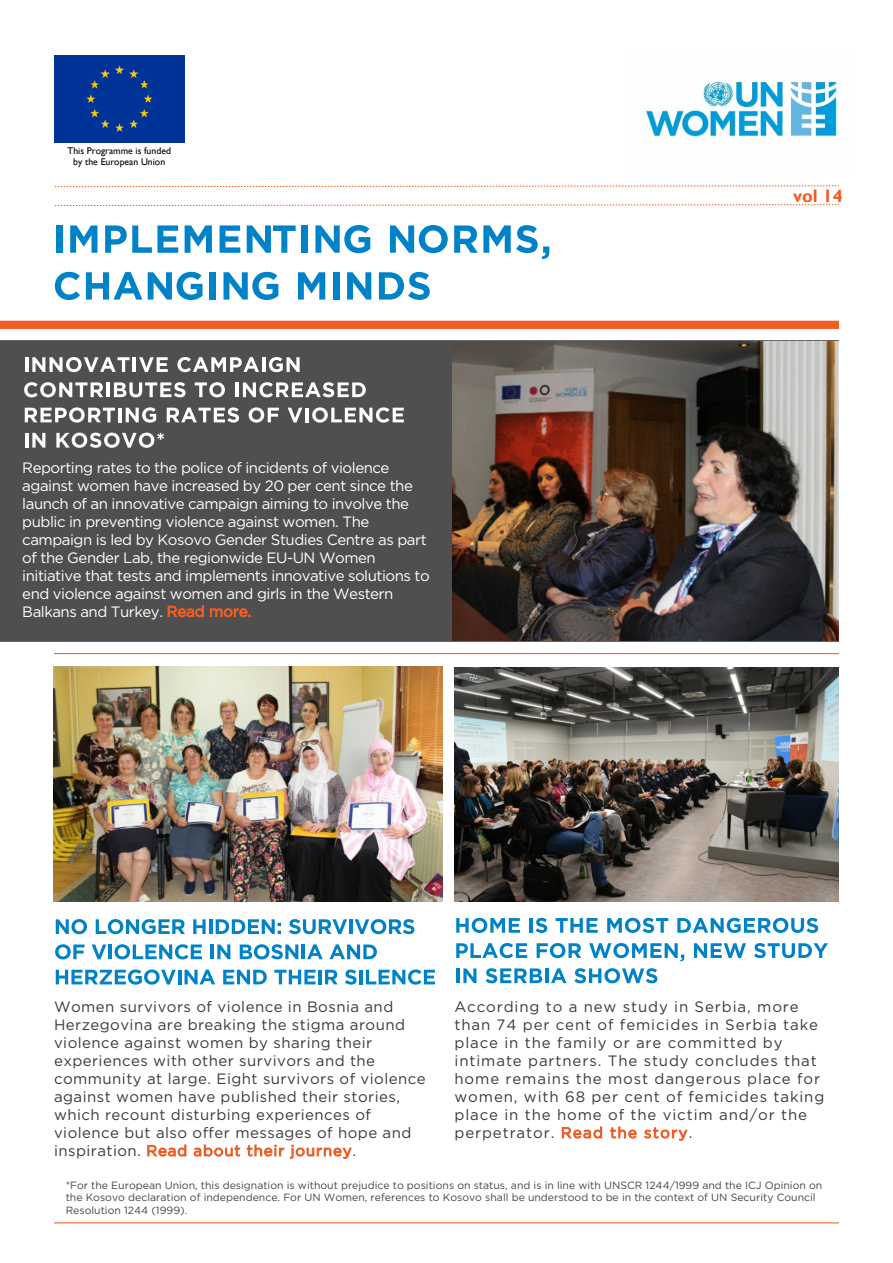
<style>
.page{position:relative;width:893px;height:1263px;background:#fff}
.page>*{position:absolute;margin:0;border:0;box-sizing:border-box;transform-origin:0 0}
.t1{font:700 18px "Gill Sans";color:#f15c22}
.t2{font:15px/18px "Gotham";letter-spacing:-.03em;color:#fff}
.t3{font:15px/18px "Gotham";letter-spacing:.03em;color:#3a3a3a}
.t4{font:15px/18px "Gotham";letter-spacing:.06em;color:#3a3a3a}
.t5{font:10.5px/12.6px "Gotham";color:#444}
.t6{font:9.75px/11.2px "Gill Sans";color:#000;text-align:center}
</style>
<div class="page">
<div style="left:55px;top:56px;width:130px;height:86px;background:#003398"></div>
<img style="left:646px;top:81px;width:191px;height:56px">
<svg style="left:54px;top:185px;width:785px;height:2px"></svg>
<svg style="left:54px;top:204px;width:785px;height:2px"></svg>
<div style="left:56px;top:225px;width:6px;height:28px;background:#0082c8"></div>
<svg style="left:70px;top:225px;width:27px;height:28px"></svg>
<svg style="left:105px;top:225px;width:73px;height:28px"></svg>
<svg style="left:185px;top:225px;width:27px;height:28px"></svg>
<svg style="left:220px;top:225px;width:20px;height:28px"></svg>
<svg style="left:247px;top:225px;width:49px;height:28px"></svg>
<div style="left:302px;top:225px;width:6px;height:28px;background:#0082c8"></div>
<svg style="left:315px;top:225px;width:55px;height:28px"></svg>
<svg style="left:390px;top:225px;width:58px;height:28px"></svg>
<svg style="left:454px;top:225px;width:95px;height:34px"></svg>
<svg style="left:55px;top:272px;width:25px;height:28px"></svg>
<svg style="left:86px;top:272px;width:56px;height:28px"></svg>
<svg style="left:148px;top:272px;width:55px;height:28px"></svg>
<div style="left:210px;top:272px;width:6px;height:28px;background:#0082c8"></div>
<svg style="left:223px;top:272px;width:55px;height:28px"></svg>
<svg style="left:298px;top:272px;width:27px;height:28px"></svg>
<div style="left:333px;top:272px;width:6px;height:28px;background:#0082c8"></div>
<svg style="left:347px;top:272px;width:24px;height:28px"></svg>
<svg style="left:379px;top:272px;width:51px;height:28px"></svg>
<div style="left:0;top:321px;width:839px;height:8px;background:#f15c22;border:2px solid #f15c22"></div>
<svg style="left:147px;top:1144px;width:40px;height:13px"></svg>
<svg style="left:193px;top:1144px;width:159px;height:15px"></svg>
<hr style="left:54px;top:1222px;width:785px;height:1px;background:#f15c22">
<div style="left:0;top:340px;width:839px;height:302px;background:#4f4f51;border:2px solid #4f4f51"></div>
<svg style="left:167px;top:605px;width:84px;height:13px"></svg>
<hr style="left:54px;top:653px;width:785px;height:1px;background:#f15c22">
<svg style="left:561px;top:1126px;width:42px;height:13px"></svg>
<svg style="left:610px;top:1126px;width:27px;height:13px"></svg>
<svg style="left:644px;top:1127px;width:44px;height:14px"></svg>
<svg style="left:456px;top:918px;width:64px;height:15px"></svg>
<hr style="left:530px;top:918px;width:3px;height:15px;background:#0082c8">
<svg style="left:536px;top:918px;width:11px;height:15px"></svg>
<svg style="left:556px;top:918px;width:42px;height:15px"></svg>
<svg style="left:607px;top:918px;width:61px;height:15px"></svg>
<svg style="left:677px;top:918px;width:141px;height:15px"></svg>
<svg style="left:456px;top:943px;width:71px;height:15px"></svg>
<svg style="left:537px;top:943px;width:44px;height:15px"></svg>
<svg style="left:589px;top:943px;width:95px;height:18px"></svg>
<svg style="left:694px;top:943px;width:52px;height:15px"></svg>
<svg style="left:754px;top:943px;width:74px;height:15px"></svg>
<hr style="left:456px;top:968px;width:4px;height:15px;background:#0082c8">
<svg style="left:463px;top:968px;width:13px;height:15px"></svg>
<svg style="left:486px;top:968px;width:56px;height:15px"></svg>
<hr style="left:545px;top:968px;width:3px;height:15px;background:#0082c8">
<svg style="left:551px;top:968px;width:16px;height:15px"></svg>
<svg style="left:574px;top:968px;width:83px;height:15px"></svg>
<svg style="left:56px;top:919px;width:31px;height:15px"></svg>
<svg style="left:96px;top:919px;width:89px;height:15px"></svg>
<svg style="left:193px;top:919px;width:13px;height:15px"></svg>
<hr style="left:209px;top:919px;width:3px;height:15px;background:#0082c8">
<svg style="left:216px;top:919px;width:65px;height:15px"></svg>
<svg style="left:289px;top:919px;width:58px;height:15px"></svg>
<hr style="left:349px;top:919px;width:3px;height:15px;background:#0082c8">
<svg style="left:355px;top:919px;width:59px;height:15px"></svg>
<svg style="left:55px;top:944px;width:30px;height:15px"></svg>
<svg style="left:92px;top:944px;width:14px;height:15px"></svg>
<hr style="left:108px;top:944px;width:4px;height:15px;background:#0082c8">
<svg style="left:114px;top:944px;width:88px;height:15px"></svg>
<hr style="left:211px;top:944px;width:3px;height:15px;background:#0082c8">
<svg style="left:217px;top:944px;width:13px;height:15px"></svg>
<svg style="left:240px;top:944px;width:58px;height:15px"></svg>
<hr style="left:302px;top:944px;width:3px;height:15px;background:#0082c8">
<svg style="left:307px;top:944px;width:16px;height:15px"></svg>
<svg style="left:329px;top:944px;width:48px;height:15px"></svg>
<svg style="left:56px;top:969px;width:120px;height:16px"></svg>
<hr style="left:178px;top:970px;width:3px;height:14px;background:#0082c8">
<svg style="left:185px;top:969px;width:30px;height:15px"></svg>
<svg style="left:223px;top:970px;width:44px;height:14px"></svg>
<svg style="left:274px;top:970px;width:42px;height:14px"></svg>
<hr style="left:318px;top:970px;width:4px;height:14px;background:#0082c8">
<svg style="left:325px;top:970px;width:13px;height:14px"></svg>
<svg style="left:345px;top:969px;width:12px;height:16px"></svg>
<hr style="left:359px;top:970px;width:3px;height:14px;background:#0082c8">
<svg style="left:366px;top:969px;width:69px;height:16px"></svg>
<hr style="left:25px;top:357px;width:3px;height:15px;background:#fff">
<svg style="left:32px;top:357px;width:98px;height:15px"></svg>
<hr style="left:133px;top:357px;width:3px;height:15px;background:#fff">
<svg style="left:139px;top:357px;width:29px;height:15px"></svg>
<svg style="left:177px;top:357px;width:82px;height:15px"></svg>
<hr style="left:262px;top:357px;width:3px;height:15px;background:#fff">
<svg style="left:269px;top:357px;width:31px;height:15px"></svg>
<svg style="left:24px;top:382px;width:79px;height:15px"></svg>
<hr style="left:106px;top:382px;width:4px;height:15px;background:#fff">
<svg style="left:114px;top:382px;width:72px;height:15px"></svg>
<svg style="left:195px;top:382px;width:30px;height:15px"></svg>
<hr style="left:235px;top:382px;width:4px;height:15px;background:#fff">
<svg style="left:243px;top:382px;width:123px;height:15px"></svg>
<svg style="left:25px;top:407px;width:90px;height:16px"></svg>
<hr style="left:118px;top:408px;width:3px;height:14px;background:#fff">
<svg style="left:126px;top:407px;width:30px;height:16px"></svg>
<svg style="left:167px;top:407px;width:72px;height:16px"></svg>
<svg style="left:249px;top:407px;width:30px;height:16px"></svg>
<svg style="left:288px;top:408px;width:14px;height:14px"></svg>
<hr style="left:305px;top:408px;width:4px;height:14px;background:#fff">
<svg style="left:312px;top:407px;width:92px;height:16px"></svg>
<hr style="left:25px;top:433px;width:3px;height:15px;background:#fff">
<svg style="left:32px;top:433px;width:13px;height:15px"></svg>
<svg style="left:56px;top:433px;width:108px;height:15px"></svg>
<img style="left:453px;top:341px;width:386px;height:300px">
<img style="left:54px;top:667px;width:388px;height:234px">
<img style="left:454px;top:667px;width:385px;height:234px">
<p class="t6" style="left:67px;top:146px;width:105px">This Programme is funded by the European Union</p>
<p class="t2" style="left:22px;top:459px;width:409px">Reporting rates to the police of incidents of violence against women have increased by 20 per cent since the launch of an innovative campaign aiming to involve the public in preventing violence against women. The campaign is led by Kosovo Gender Studies Centre as part of the Gender Lab, the regionwide EU-UN Women initiative that tests and implements innovative solutions to end violence against women and girls in the Western Balkans and Turkey.</p>
<p class="t1" style="left:793px;top:189px;width:51px">vol 14</p>
<p class="t3" style="left:54px;top:998px;width:373px">Women survivors of violence in Bosnia and Herzegovina are breaking the stigma around violence against women by sharing their experiences with other survivors and the community at large. Eight survivors of violence against women have published their stories, which recount disturbing experiences of violence but also offer messages of hope and inspiration.</p>
<p class="t3" style="left:352px;top:1142px;width:5px">.</p>
<p class="t4" style="left:454px;top:998px;width:371px">According to a new study in Serbia, more than 74 per cent of femicides in Serbia take place in the family or are committed by intimate partners. The study concludes that home remains the most dangerous place for women, with 68 per cent of femicides taking place in the home of the victim and/or the perpetrator.</p>
<p class="t3" style="left:689px;top:1124px;width:5px">.</p>
<p class="t5" style="left:66px;top:1179px;width:758px">*For the European Union, this designation is without prejudice to positions on status, and is in line with UNSCR 1244/1999 and the ICJ Opinion on the Kosovo declaration of independence. For UN Women, references to Kosovo shall be understood to be in the context of UN Security Council<br>Resolution 1244 (1999).</p>
</div>
